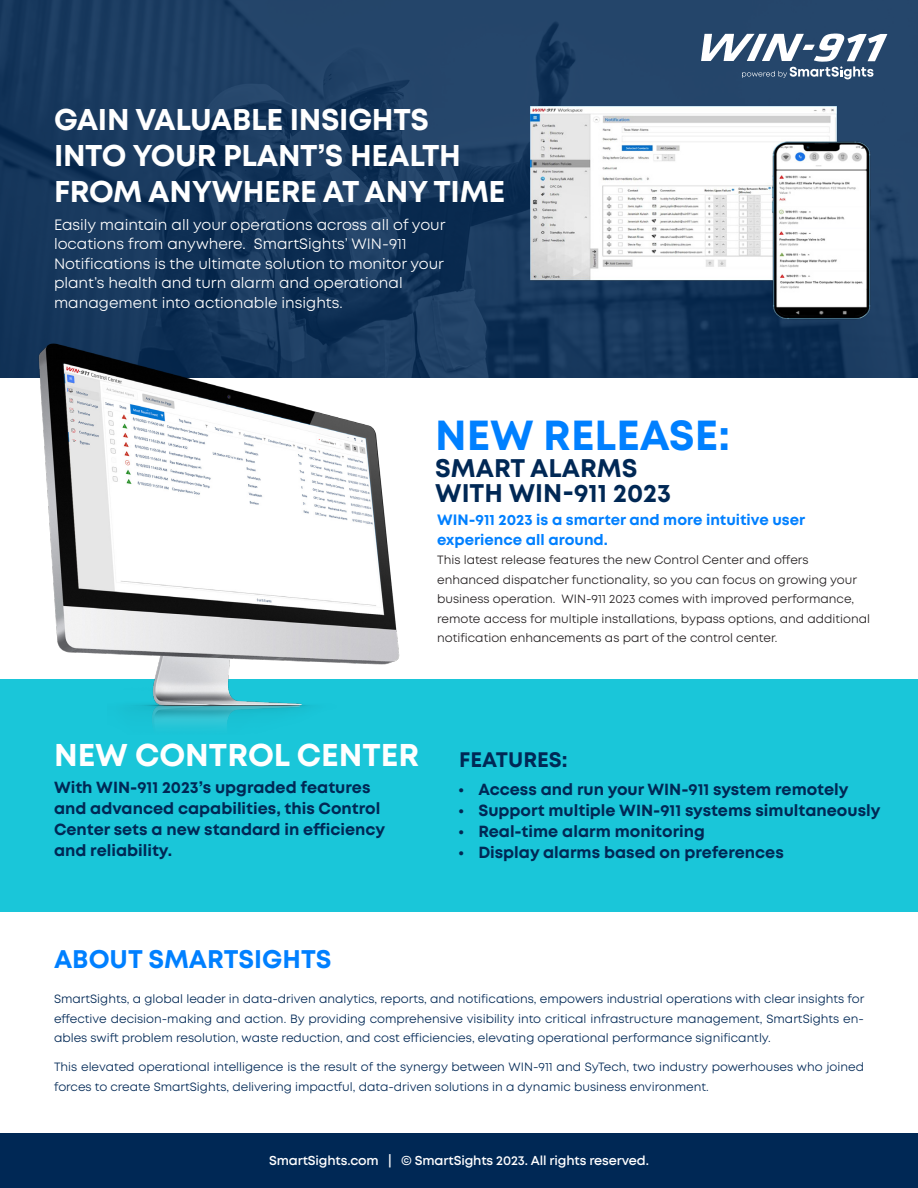
<style>
.page{position:relative;width:918px;height:1188px;background:#fff}
.page>*{position:absolute;margin:0;border:0;box-sizing:border-box;transform-origin:0 0}
.t1{font:700 42px "Mont";color:#0080ff}
.t2{font:700 31.5px "Mont";color:#fff}
.t3{font:700 30px/36px "Mont";letter-spacing:-.01em;color:#fff}
.t4{font:700 25.5px/25.5px "Mont";color:#002855}
.t5{font:700 25.5px "Mont";color:#0080ff}
.t6{font:700 21px "Mont";color:#002855}
.t7{font:700 16.2px/21px "Mont";color:#002855}
.t8{font:15px/19.5px "Mont";color:#fff}
.t9{font:700 15px/19.5px "Mont";color:#0080ff}
.t10{font:600 12.9px "Mont";letter-spacing:-.01em;color:#fff}
.t11{font:12px/19.5px "Mont";color:#002855;text-align:justify}
.t12{font:12px/19.5px "Mont";color:#231f20}
</style>
<div class="page">
<div style="left:0;top:679px;width:918px;height:233px;background:#1ac6d9"></div>
<svg style="left:0;top:0;width:918px;height:378px;background:#1a3a5f"></svg>
<img style="left:531px;top:106px;width:341px;height:215px">
<div style="left:0;top:1133px;width:918px;height:55px;background:#002855"></div>
<svg style="left:701px;top:34px;width:186px;height:45px"></svg>
<img style="left:14px;top:319px;width:439px;height:408px">
<p class="t3" style="left:54px;top:101px;width:453px">GAIN VALUABLE INSIGHTS<br>INTO YOUR PLANT’S HEALTH<br>FROM ANYWHERE AT ANY TIME</p>
<p class="t8" style="left:54px;top:215px;width:393px">Easily maintain all your operations across all of your locations from anywhere. SmartSights’ WIN-911<br>Notifications is the ultimate solution to monitor your plant’s health and turn alarm and operational management into actionable insights.</p>
<p class="t1" style="left:435px;top:408px;width:296px">NEW RELEASE:</p>
<p class="t4" style="left:435px;top:455px;width:238px">SMART ALARMS<br>WITH WIN-911 2023</p>
<p class="t9" style="left:437px;top:510px;width:370px">WIN-911 2023 is a smarter and more intuitive user experience all around.</p>
<p class="t12" style="left:437px;top:550px;width:434px">This latest release features the new Control Center and offers enhanced dispatcher functionality, so you can focus on growing your business operation. WIN-911 2023 comes with improved performance, remote access for multiple installations, bypass options, and additional notification enhancements as part of the control center.</p>
<p class="t2" style="left:54px;top:735px;width:367px">NEW CONTROL CENTER</p>
<p class="t6" style="left:459px;top:746px;width:110px">FEATURES:</p>
<p class="t7" style="left:54px;top:777px;width:333px">With WIN-911 2023’s upgraded features and advanced capabilities, this Control Center sets a new standard in efficiency and reliability.</p>
<p class="t7" style="left:458px;top:779px;width:392px">• Access and run your WIN-911 system remotely</p>
<p class="t7" style="left:458px;top:800px;width:424px">• Support multiple WIN-911 systems simultaneously</p>
<p class="t7" style="left:458px;top:821px;width:248px">• Real-time alarm monitoring</p>
<p class="t7" style="left:458px;top:842px;width:327px">• Display alarms based on preferences</p>
<p class="t5" style="left:54px;top:942px;width:279px">ABOUT SMARTSIGHTS</p>
<p class="t11" style="left:54px;top:990px;width:812px">SmartSights, a global leader in data-driven analytics, reports, and notifications, empowers industrial operations with clear insights for effective decision-making and action. By providing comprehensive visibility into critical infrastructure management, SmartSights en&shy;ables swift problem resolution, waste reduction, and cost efficiencies, elevating operational performance significantly.</p>
<p class="t11" style="left:54px;top:1058px;width:812px">This elevated operational intelligence is the result of the synergy between WIN-911 and SyTech, two industry powerhouses who joined forces to create SmartSights, delivering impactful, data-driven solutions in a dynamic business environment.</p>
<p class="t10" style="left:269px;top:1152px;width:381px">SmartSights.com | © SmartSights 2023. All rights reserved.</p>
</div>
